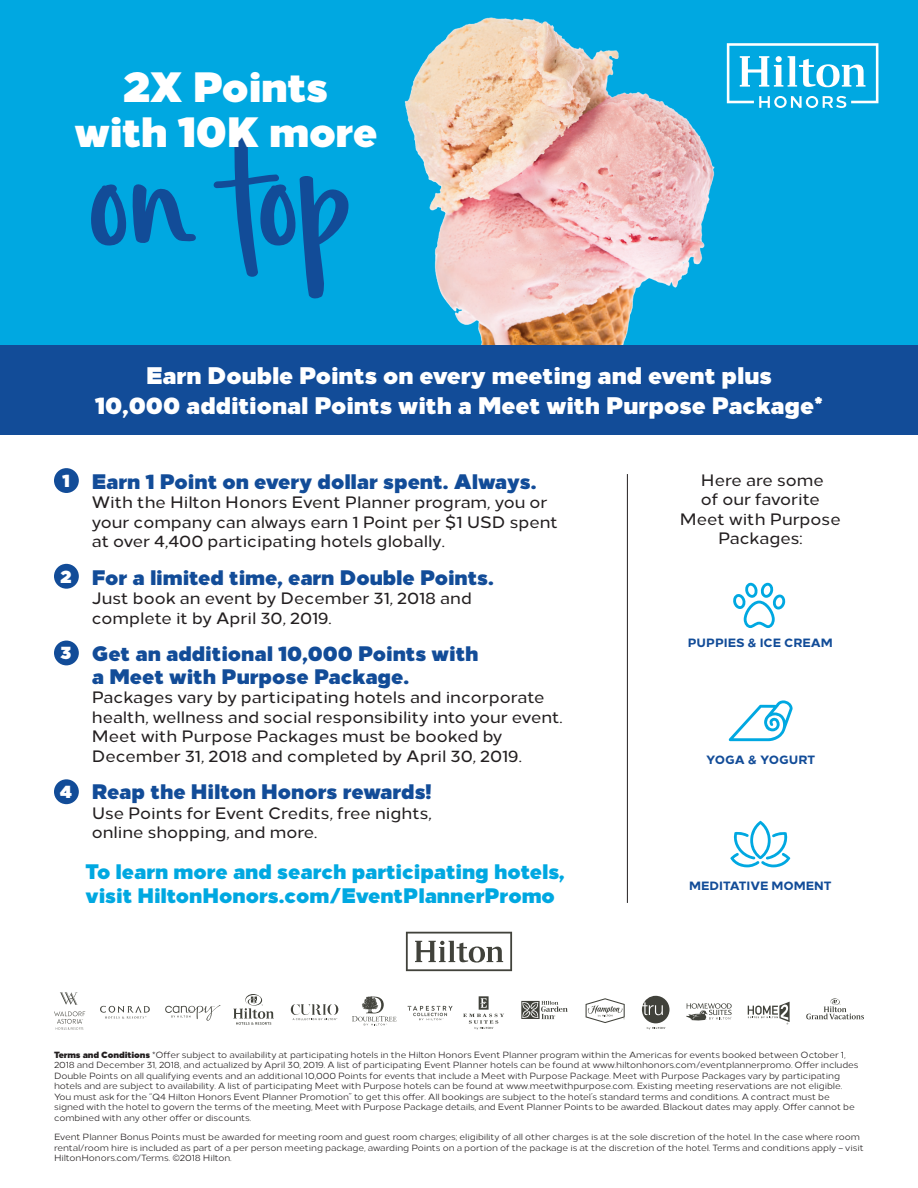
<style>
.page{position:relative;width:918px;height:1188px;background:#fff}
.page>*{position:absolute;margin:0;border:0;box-sizing:border-box;transform-origin:0 0}
.t1{font:238.8px "Simple Joys 2018";color:#124c98}
.t2{font:900 42.45px/44.1px "Loew 2018";letter-spacing:-.01em;color:#fff;text-align:center}
.t3{font:900 24px/30px "Loew 2018";color:#fff;text-align:center}
.t4{font:900 21px/22.5px "Loew 2018";color:#124c98}
.t5{font:900 21px/24px "Loew 2018";color:#00a8e1}
.t6{font:900 18px "Loew 2018";color:#fff}
.t7{font:500 16.5px/19.5px "Loew 2018";color:#231f20}
.t8{font:800 12px "Loew 2018";color:#124c98}
.t9{font:9px/10.5px "Loew 2018";letter-spacing:-.01em;color:#231f20}
.s1{font-size:43.5px}
.s2{font-weight:900}
</style>
<div class="page">
<div style="left:0;top:0;width:918px;height:369px;background:#00a8e1"></div>
<img style="left:404px;top:17px;width:323px;height:328px">
<div style="left:0;top:345px;width:918px;height:90px;background:#124c98"></div>
<hr style="left:627px;top:474px;width:1px;height:429px;background:#231f20">
<div style="left:54px;top:468px;width:25px;height:25px;background:#124c98;border-radius:50%"></div>
<div style="left:54px;top:564px;width:25px;height:25px;background:#124c98;border-radius:50%"></div>
<div style="left:54px;top:641px;width:25px;height:24px;background:#124c98;border-radius:50%"></div>
<div style="left:54px;top:779px;width:25px;height:25px;background:#124c98;border-radius:50%"></div>
<svg style="left:733px;top:583px;width:53px;height:45px"></svg>
<svg style="left:728px;top:700px;width:65px;height:41px"></svg>
<svg style="left:233px;top:994px;width:41px;height:31px"></svg>
<svg style="left:60px;top:992px;width:18px;height:13px"></svg>
<svg style="left:54px;top:1011px;width:31px;height:19px"></svg>
<svg style="left:100px;top:1006px;width:50px;height:13px"></svg>
<svg style="left:165px;top:1005px;width:55px;height:16px"></svg>
<svg style="left:291px;top:1004px;width:47px;height:16px"></svg>
<svg style="left:806px;top:998px;width:58px;height:21px"></svg>
<svg style="left:521px;top:1001px;width:47px;height:18px"></svg>
<svg style="left:586px;top:998px;width:39px;height:25px"></svg>
<svg style="left:686px;top:1003px;width:46px;height:17px"></svg>
<svg style="left:748px;top:1002px;width:42px;height:22px"></svg>
<svg style="left:642px;top:996px;width:28px;height:34px"></svg>
<svg style="left:406px;top:932px;width:106px;height:39px"></svg>
<svg style="left:352px;top:996px;width:45px;height:29px"></svg>
<svg style="left:463px;top:996px;width:41px;height:34px"></svg>
<svg style="left:408px;top:1006px;width:45px;height:14px"></svg>
<svg style="left:727px;top:43px;width:151px;height:65px"></svg>
<svg style="left:730px;top:821px;width:60px;height:46px"></svg>
<h2 class="t2" style="left:74px;top:62px;width:305px"><span class="s1">2</span>X Points with <span class="s1">10</span>K more</h2>
<h1 class="t1" style="left:88px;top:94px;width:263px">on top</h1>
<h3 class="t3" style="left:95px;top:358px;width:730px">Earn Double Points on every meeting and event plus<br>10,000 additional Points with a Meet with Purpose Package*</h3>
<h3 class="t6" style="left:62px;top:465px;width:9px">1</h3>
<h3 class="t6" style="left:61px;top:560px;width:12px">2</h3>
<h3 class="t6" style="left:60px;top:637px;width:13px">3</h3>
<h3 class="t6" style="left:60px;top:776px;width:14px">4</h3>
<h3 class="t4" style="left:92px;top:468px;width:446px">Earn 1 Point on every dollar spent. Always.</h3>
<h3 class="t7" style="left:92px;top:491px;width:468px">With the Hilton Honors Event Planner program, you or your company can always earn 1 Point per $1 USD spent at over 4,400 participating hotels globally.</h3>
<h3 class="t4" style="left:92px;top:564px;width:404px">For a limited time, earn Double Points.</h3>
<h3 class="t7" style="left:92px;top:587px;width:382px">Just book an event by December 31, 2018 and complete it by April 30, 2019.</h3>
<h3 class="t4" style="left:92px;top:641px;width:388px">Get an additional 10,000 Points with a Meet with Purpose Package.</h3>
<h3 class="t7" style="left:92px;top:686px;width:472px">Packages vary by participating hotels and incorporate health, wellness and social responsibility into your event.<br>Meet with Purpose Packages must be booked by December 31, 2018 and completed by April 30, 2019.</h3>
<h3 class="t4" style="left:92px;top:779px;width:341px">Reap the Hilton Honors rewards!</h3>
<h3 class="t7" style="left:92px;top:802px;width:342px">Use Points for Event Credits, free nights, online shopping, and more.</h3>
<h3 class="t5" style="left:86px;top:858px;width:481px">To learn more and search participating hotels, visit HiltonHonors.com/EventPlannerPromo</h3>
<h3 class="t7" style="left:680px;top:469px;width:162px;text-align:center">Here are some<br>of our favorite<br>Meet with Purpose<br>Packages:</h3>
<h3 class="t8" style="left:688px;top:633px;width:146px">PUPPIES &amp; ICE CREAM</h3>
<h3 class="t8" style="left:706px;top:749px;width:110px">YOGA &amp; YOGURT</h3>
<h3 class="t8" style="left:689px;top:876px;width:144px">MEDITATIVE MOMENT</h3>
<p class="t9" style="left:54px;top:1049px;width:806px"><span class="s2">Terms and Conditions</span> *Offer subject to availability at participating hotels in the Hilton Honors Event Planner program within the Americas for events booked between October 1, 2018 and December 31, 2018, and actualized by April 30, 2019. A list of participating Event Planner hotels can be found at www.hiltonhonors.com/eventplannerpromo. Offer includes Double Points on all qualifying events and an additional 10,000 Points for events that include a Meet with Purpose Package. Meet with Purpose Packages vary by participating hotels and are subject to availability. A list of participating Meet with Purpose hotels can be found at www.meetwithpurpose.com. Existing meeting reservations are not eligible.<br>You must ask for the “Q4 Hilton Honors Event Planner Promotion” to get this offer. All bookings are subject to the hotel’s standard terms and conditions. A contract must be signed with the hotel to govern the terms of the meeting, Meet with Purpose Package details, and Event Planner Points to be awarded. Blackout dates may apply. Offer cannot be combined with any other offer or discounts.</p>
<p class="t9" style="left:54px;top:1131px;width:811px">Event Planner Bonus Points must be awarded for meeting room and guest room charges; eligibility of all other charges is at the sole discretion of the hotel. In the case where room rental/room hire is included as part of a per person meeting package, awarding Points on a portion of the package is at the discretion of the hotel. Terms and conditions apply – visit<br>HiltonHonors.com/Terms. ©2018 Hilton.</p>
</div>
